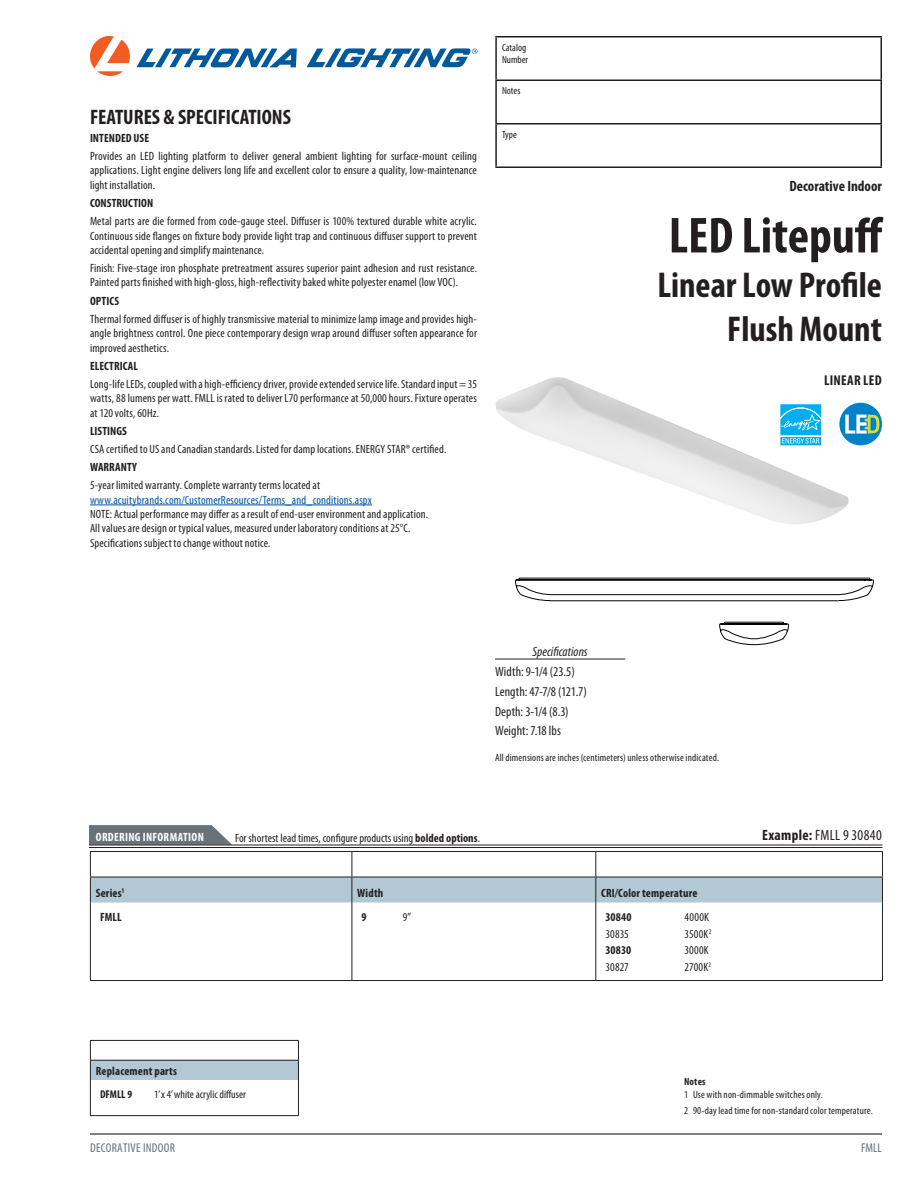
<style>
.page{position:relative;width:918px;height:1188px;background:#fff}
.page>*{position:absolute;margin:0;border:0;box-sizing:border-box;transform-origin:0 0}
.t1{font:700 condensed 51px "Myriad Pro";color:#231f20}
.t2{font:700 condensed 36px/43.2px "Myriad Pro";color:#231f20;text-align:right}
.t3{font:700 condensed 21px "Myriad Pro";color:#231f20}
.t4{font:condensed 15px "Myriad Pro";letter-spacing:.015em;color:#231f20}
.t5{font:700 condensed 15px "Myriad Pro";color:#231f20}
.t6{font:700 condensed 14.25px "Myriad Pro";letter-spacing:.015em;color:#231f20}
.t7{font:condensed 13.5px/20px "Myriad Pro";letter-spacing:.005em;color:#231f20}
.t8{font:italic condensed 13.5px "Myriad Pro";letter-spacing:.005em;color:#231f20}
.t9{font:condensed 12.75px "Myriad Pro";letter-spacing:.02em;color:#667178}
.t10{font:condensed 12px/14.4px "Myriad Pro";letter-spacing:.01em;color:#231f20;text-align:justify}
.t11{font:700 condensed 12px "Myriad Pro";letter-spacing:.01em;color:#231f20}
.t12{font:condensed 12px "Myriad Pro";letter-spacing:.01em;color:#0155a5}
.t13{font:700 condensed 12px "Myriad Pro";letter-spacing:.025em;color:#fff}
.t14{font:condensed 11.25px "Myriad Pro";color:#231f20}
.t15{font:700 condensed 11.25px "Myriad Pro";color:#231f20}
.t16{font:condensed 10.5px/16.4px "Myriad Pro";letter-spacing:.015em;color:#231f20}
.t17{font:700 condensed 10.5px "Myriad Pro";letter-spacing:.015em;color:#231f20}
.s1{font-weight:700}
</style>
<div class="page">
<img style="left:495px;top:377px;width:371px;height:147px">
<hr style="left:90px;top:505px;width:282px;height:1px;background:#0155a5">
<hr style="left:90px;top:1133px;width:792px;height:2px;background:#231f20">
<hr style="left:495px;top:36px;width:387px;height:2px;background:#231f20">
<hr style="left:495px;top:38px;width:2px;height:42px;background:#231f20">
<hr style="left:880px;top:38px;width:2px;height:42px;background:#231f20">
<hr style="left:495px;top:80px;width:387px;height:1px;background:#231f20">
<hr style="left:495px;top:81px;width:2px;height:42px;background:#231f20">
<hr style="left:880px;top:81px;width:2px;height:42px;background:#231f20">
<hr style="left:495px;top:123px;width:387px;height:1px;background:#231f20">
<hr style="left:495px;top:124px;width:2px;height:42px;background:#231f20">
<hr style="left:880px;top:124px;width:2px;height:42px;background:#231f20">
<hr style="left:495px;top:166px;width:387px;height:2px;background:#231f20">
<hr style="left:90px;top:903px;width:1px;height:77px;background:#231f20">
<hr style="left:352px;top:903px;width:1px;height:77px;background:#231f20">
<hr style="left:595px;top:903px;width:1px;height:77px;background:#231f20">
<hr style="left:882px;top:903px;width:1px;height:77px;background:#231f20">
<hr style="left:90px;top:980px;width:262px;height:1px;background:#231f20">
<hr style="left:352px;top:980px;width:244px;height:1px;background:#231f20">
<hr style="left:596px;top:980px;width:287px;height:1px;background:#231f20">
<svg style="left:89px;top:825px;width:794px;height:78px"></svg>
<hr style="left:89px;top:845px;width:794px;height:3px;background:#fff">
<hr style="left:89px;top:845px;width:794px;height:1px;background:#231f20">
<hr style="left:89px;top:847px;width:794px;height:1px;background:#231f20">
<div style="left:90px;top:1060px;width:208px;height:20px;background:#b2c9d5"></div>
<hr style="left:90px;top:1060px;width:209px;height:1px;background:#231f20">
<svg style="left:298px;top:1041px;width:1px;height:39px"></svg>
<svg style="left:90px;top:1041px;width:1px;height:39px"></svg>
<hr style="left:90px;top:1040px;width:209px;height:1px;background:#231f20">
<hr style="left:90px;top:1080px;width:1px;height:35px;background:#231f20">
<hr style="left:298px;top:1080px;width:1px;height:35px;background:#231f20">
<hr style="left:90px;top:1115px;width:209px;height:1px;background:#231f20">
<div style="left:839px;top:403px;width:43px;height:42px;background:#0082c8;border-radius:50%"></div>
<svg style="left:845px;top:415px;width:34px;height:19px"></svg>
<div style="left:779px;top:403px;width:43px;height:33px;background:#fff"></div>
<svg style="left:779px;top:404px;width:43px;height:41px;background:#3dc1f2"></svg>
<hr style="left:495px;top:659px;width:130px;height:1px;background:#231f20">
<svg style="left:515px;top:578px;width:359px;height:23px"></svg>
<svg style="left:719px;top:622px;width:70px;height:23px"></svg>
<svg style="left:90px;top:36px;width:207px;height:40px"></svg>
<svg style="left:307px;top:48px;width:170px;height:19px"></svg>
<h3 class="t3" style="left:90px;top:105px;width:203px">FEATURES &amp; SPECIFICATIONS</h3>
<p class="t11" style="left:90px;top:131px;width:61px">INTENDED USE</p>
<p class="t10" style="left:90px;top:149px;width:388px">Provides an LED lighting platform to deliver general ambient lighting for surface-mount ceiling applications. Light engine delivers long life and excellent color to ensure a quality, low-maintenance light installation.</p>
<p class="t11" style="left:90px;top:196px;width:65px">CONSTRUCTION</p>
<p class="t10" style="left:90px;top:214px;width:389px">Metal parts are die formed from code-gauge steel. Diffuser is 100% textured durable white acrylic.<br>Continuous side flanges on fixture body provide light trap and continuous diffuser support to prevent accidental opening and simplify maintenance.</p>
<p class="t10" style="left:90px;top:261px;width:388px">Finish: Five-stage iron phosphate pretreatment assures superior paint adhesion and rust resistance.<br>Painted parts finished with high-gloss, high-reflectivity baked white polyester enamel (low VOC).</p>
<p class="t11" style="left:90px;top:294px;width:31px">OPTICS</p>
<p class="t10" style="left:90px;top:312px;width:389px">Thermal formed diffuser is of highly transmissive material to minimize lamp image and provides high&shy;angle brightness control. One piece contemporary design wrap around diffuser soften appearance for improved aesthetics.</p>
<p class="t11" style="left:90px;top:359px;width:49px">ELECTRICAL</p>
<p class="t10" style="left:90px;top:377px;width:389px">Long-life LEDs, coupled with a high-efficiency driver, provide extended service life. Standard input = 35 watts, 88 lumens per watt. FMLL is rated to deliver L70 performance at 50,000 hours. Fixture operates at 120 volts, 60Hz.</p>
<p class="t11" style="left:90px;top:424px;width:38px">LISTINGS</p>
<p class="t10" style="left:90px;top:442px;width:358px">CSA certified to US and Canadian standards. Listed for damp locations. ENERGY STAR® certified.</p>
<p class="t11" style="left:90px;top:460px;width:49px">WARRANTY</p>
<p class="t10" style="left:90px;top:478px;width:232px">5-year limited warranty. Complete warranty terms located at</p>
<p class="t12" style="left:90px;top:493px;width:283px">www.acuitybrands.com/CustomerResources/Terms_and_conditions.aspx</p>
<p class="t10" style="left:90px;top:507px;width:340px;text-align:left">NOTE: Actual performance may differ as a result of end-user environment and application.<br>All values are design or typical values, measured under laboratory conditions at 25°C.<br>Specifications subject to change without notice.</p>
<p class="t16" style="left:502px;top:41px;width:28px;line-height:12.6px">Catalog<br>Number</p>
<p class="t16" style="left:502px;top:83px;width:20px">Notes</p>
<p class="t16" style="left:502px;top:126px;width:16px">Type</p>
<p class="t5" style="left:789px;top:178px;width:94px">Decorative Indoor</p>
<h1 class="t1" style="left:669px;top:207px;width:216px">LED Litepuff</h1>
<h2 class="t2" style="left:657px;top:264px;width:226px">Linear Low Profile<br>Flush Mount</h2>
<p class="t6" style="left:824px;top:372px;width:59px">LINEAR LED</p>
<p class="t8" style="left:533px;top:644px;width:57px">Specifications</p>
<p class="t7" style="left:495px;top:661px;width:93px">Width: 9-1/4 (23.5)<br>Length: 47-7/8 (121.7)<br>Depth: 3-1/4 (8.3)<br>Weight: 7.18 lbs</p>
<p class="t16" style="left:495px;top:749px;width:226px">All dimensions are inches (centimeters) unless otherwise indicated.</p>
<p class="t13" style="left:96px;top:830px;width:109px">ORDERING INFORMATION</p>
<p class="t10" style="left:235px;top:831px;width:246px">For shortest lead times, configure products using <span class="s1">bolded options</span>.</p>
<p class="t4" style="left:762px;top:827px;width:121px"><span class="s1">Example:</span> FMLL 9 30840</p>
<p class="t11" style="left:96px;top:887px;width:30px">Series<sup>1</sup></p>
<p class="t11" style="left:357px;top:887px;width:28px">Width</p>
<p class="t11" style="left:601px;top:887px;width:98px">CRI/Color temperature</p>
<p class="t11" style="left:100px;top:911px;width:23px">FMLL</p>
<p class="t11" style="left:362px;top:911px;width:7px">9</p>
<p class="t10" style="left:403px;top:910px;width:10px">9”</p>
<p class="t11" style="left:606px;top:911px;width:28px">30840</p>
<p class="t10" style="left:685px;top:910px;width:26px">4000K</p>
<p class="t10" style="left:606px;top:927px;width:25px">30835</p>
<p class="t10" style="left:685px;top:927px;width:28px">3500K<sup>2</sup></p>
<p class="t11" style="left:606px;top:944px;width:27px">30830</p>
<p class="t10" style="left:685px;top:943px;width:26px">3000K</p>
<p class="t10" style="left:606px;top:960px;width:25px">30827</p>
<p class="t10" style="left:685px;top:960px;width:28px">2700K<sup>2</sup></p>
<p class="t11" style="left:96px;top:1064px;width:83px">Replacement parts</p>
<p class="t15" style="left:100px;top:1088px;width:34px">DFMLL 9</p>
<p class="t14" style="left:154px;top:1088px;width:93px">1’ x 4’ white acrylic diffuser</p>
<p class="t17" style="left:684px;top:1076px;width:23px">Notes</p>
<p class="t16" style="left:684px;top:1087px;width:190px">1 Use with non-dimmable switches only.<br>2 90-day lead time for non-standard color temperature.</p>
<p class="t9" style="left:90px;top:1141px;width:86px">DECORATIVE INDOOR</p>
<p class="t9" style="left:861px;top:1141px;width:22px">FMLL</p>
</div>
